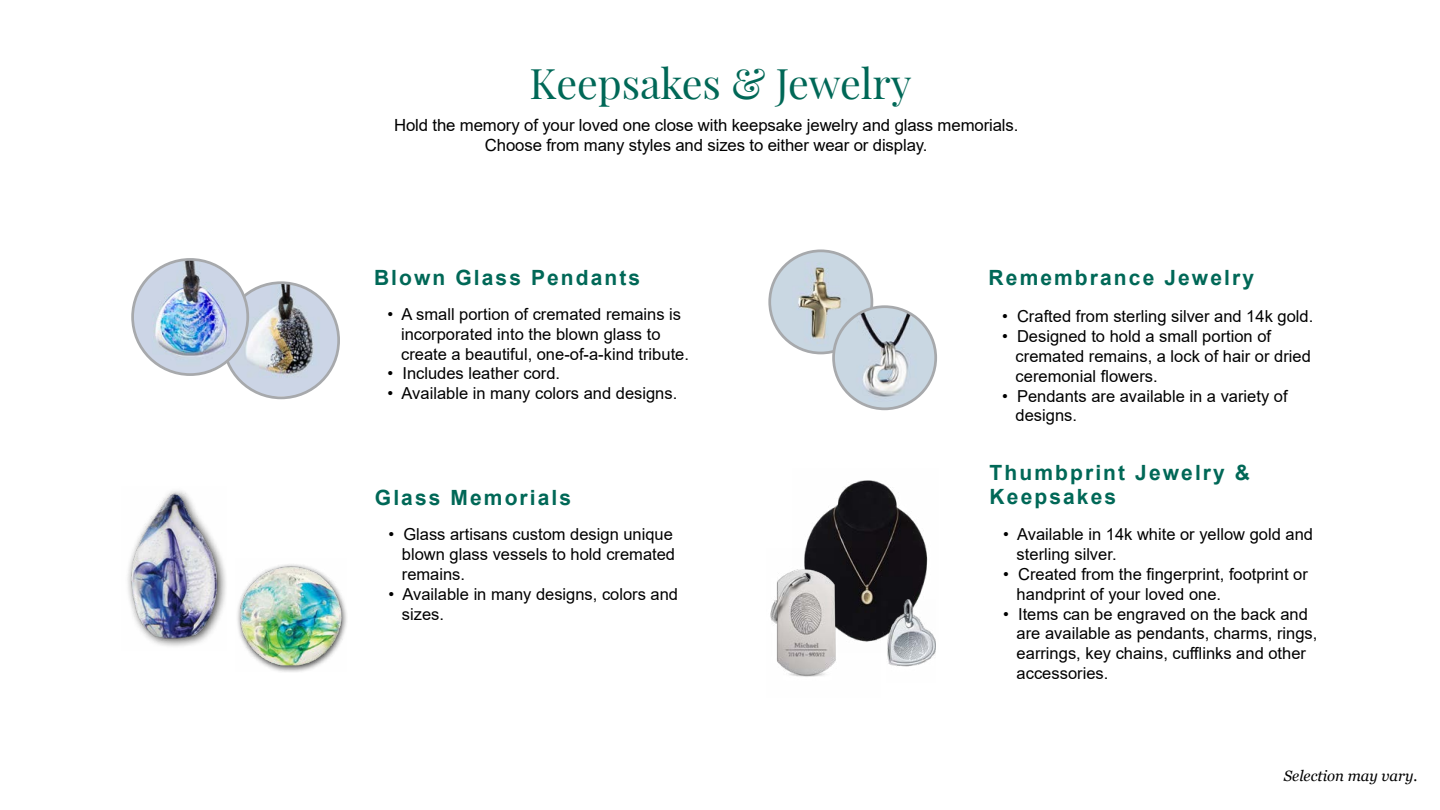
<style>
.page{position:relative;width:1440px;height:810px;background:#fff}
.page>*{position:absolute;margin:0;border:0;box-sizing:border-box;transform-origin:0 0}
.t1{font:41.25px "Playfair Display";letter-spacing:-.005em;color:#006857}
.t2{font:700 21px/23.2px "Arial";letter-spacing:.1em;color:#006857}
.t3{font:16.73px/20.1px "Arial";letter-spacing:-.01em;color:#000;text-align:center}
.t4{font:16.5px/19.8px "Arial";color:#000}
.t5{font:italic 15px "Georgia";color:#000}
</style>
<div class="page">
<img style="left:770px;top:251px;width:102px;height:102px;border-radius:51px">
<div style="left:768px;top:249px;width:105px;height:105px;border:3px solid #a7a9ac;border-radius:50%"></div>
<img style="left:834px;top:307px;width:102px;height:102px;border-radius:51px">
<div style="left:832px;top:305px;width:105px;height:105px;border:3px solid #a7a9ac;border-radius:50%"></div>
<img style="left:224px;top:283px;width:115px;height:114px">
<div style="left:222px;top:281px;width:118px;height:118px;border:3px solid #a7a9ac;border-radius:50%"></div>
<img style="left:133px;top:259px;width:115px;height:116px;border-radius:58px">
<div style="left:131px;top:258px;width:118px;height:118px;border:3px solid #a7a9ac;border-radius:50%"></div>
<div style="left:236px;top:563px;width:113px;height:110px;background:#000;opacity:.75"></div>
<img style="left:236px;top:563px;width:111px;height:108px">
<img style="left:127px;top:490px;width:99px;height:157px">
<img style="left:805px;top:480px;width:123px;height:158px">
<img style="left:887px;top:600px;width:49px;height:67px">
<img style="left:770px;top:549px;width:111px;height:128px">
<h1 class="t1" style="left:530px;top:51px;width:384px">Keepsakes &amp; Jewelry</h1>
<p class="t3" style="left:394px;top:115px;width:626px">Hold the memory of your loved one close with keepsake jewelry and glass memorials.<br>Choose from many styles and sizes to either wear or display.</p>
<p class="t2" style="left:374px;top:266px;width:268px">Blown Glass Pendants</p>
<p class="t4" style="left:401px;top:304px;width:290px;text-indent:-13px">• A small portion of cremated remains is incorporated into the blown glass to create a beautiful, one-of-a-kind tribute.</p>
<p class="t4" style="left:388px;top:364px;width:174px">• Includes leather cord.</p>
<p class="t4" style="left:388px;top:383px;width:291px">• Available in many colors and designs.</p>
<p class="t2" style="left:375px;top:487px;width:198px">Glass Memorials</p>
<p class="t4" style="left:402px;top:525px;width:275px;text-indent:-13px">• Glass artisans custom design unique blown glass vessels to hold cremated remains.</p>
<p class="t4" style="left:402px;top:584px;width:278px;text-indent:-13px">• Available in many designs, colors and sizes.</p>
<p class="t2" style="left:989px;top:266px;width:267px">Remembrance Jewelry</p>
<p class="t4" style="left:1002px;top:307px;width:313px">• Crafted from sterling silver and 14k gold.</p>
<p class="t4" style="left:1016px;top:326px;width:297px;text-indent:-13px">• Designed to hold a small portion of cremated remains, a lock of hair or dried ceremonial flowers.</p>
<p class="t4" style="left:1016px;top:386px;width:274px;text-indent:-13px">• Pendants are available in a variety of designs.</p>
<p class="t2" style="left:990px;top:462px;width:262px">Thumbprint Jewelry &amp;<br>Keepsakes</p>
<p class="t4" style="left:1017px;top:525px;width:298px;text-indent:-13px">• Available in 14k white or yellow gold and sterling silver.</p>
<p class="t4" style="left:1017px;top:564px;width:293px;text-indent:-13px">• Created from the fingerprint, footprint or handprint of your loved one.</p>
<p class="t4" style="left:1017px;top:604px;width:302px;text-indent:-13px">• Items can be engraved on the back and are available as pendants, charms, rings, earrings, key chains, cufflinks and other accessories.</p>
<p class="t5" style="left:1284px;top:766px;width:135px">Selection may vary.</p>
</div>
